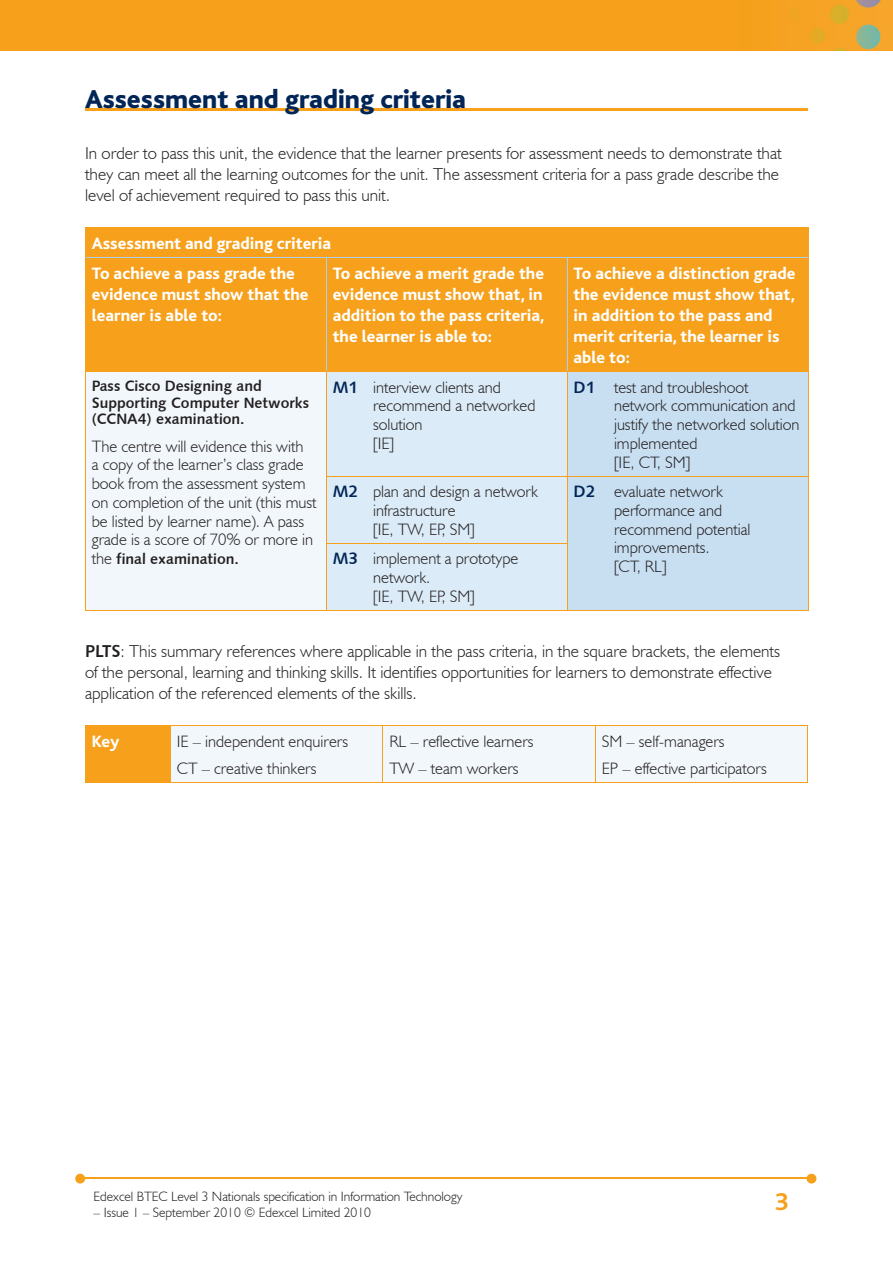
<style>
.page{position:relative;width:893px;height:1263px;background:#fff}
.page>*{position:absolute;margin:0;border:0;box-sizing:border-box;transform-origin:0 0}
.t1{font:800 27px "Bliss";color:#002556}
.t2{font:700 25.5px "Bliss";color:#f6a01b}
.t3{font:300 17.25px/21px "Humanist 521 BT";color:#231f20}
.t4{font:800 17.25px/21px "Bliss";color:#fff}
.t5{font:300 16.5px/18.8px "Humanist 521 BT";color:#231f20}
.t6{font:15px/16.5px "Humanist 531 BT Bold A";color:#231f20}
.t7{font:300 13.5px "Humanist 521 BT";color:#231f20}
.s1{font-family:"Humanist 521 BT";font-weight:300;font-size:16.5px}
.s2{font-family:"Humanist 531 BT Bold A";font-weight:400;color:#002556}
.s3{font-family:"Humanist 531 BT Bold A";font-weight:400}
</style>
<div class="page">
<img style="left:0;top:0;width:893px;height:51px">
<hr style="left:82px;top:1178px;width:728px;height:1px;background:#f6a01b">
<svg style="left:807px;top:1174px;width:9px;height:9px"></svg>
<svg style="left:75px;top:1174px;width:10px;height:9px"></svg>
<hr style="left:85px;top:108px;width:723px;height:2px;background:#f6a01b">
<div style="left:86px;top:228px;width:722px;height:143px;background:#f6a01b"></div>
<div style="left:85px;top:371px;width:241px;height:239px;background:#f2f7fb"></div>
<div style="left:327px;top:372px;width:240px;height:238px;background:#dbebf7"></div>
<div style="left:568px;top:372px;width:240px;height:238px;background:#c8dff2"></div>
<svg style="left:85px;top:228px;width:1px;height:29px"></svg>
<svg style="left:808px;top:228px;width:1px;height:29px"></svg>
<hr style="left:85px;top:227px;width:241px;height:1px;background:#f6a01b">
<hr style="left:326px;top:227px;width:241px;height:1px;background:#f6a01b">
<hr style="left:567px;top:227px;width:241px;height:1px;background:#f6a01b">
<hr style="left:85px;top:257px;width:1px;height:114px;background:#f6a01b">
<hr style="left:86px;top:257px;width:240px;height:1px;background:#accfed">
<hr style="left:326px;top:258px;width:1px;height:113px;background:#accfed">
<hr style="left:326px;top:257px;width:241px;height:1px;background:#accfed">
<hr style="left:567px;top:258px;width:1px;height:113px;background:#accfed">
<hr style="left:808px;top:257px;width:1px;height:114px;background:#f6a01b">
<hr style="left:567px;top:257px;width:241px;height:1px;background:#accfed">
<hr style="left:85px;top:372px;width:1px;height:104px;background:#f6a01b">
<hr style="left:85px;top:476px;width:1px;height:67px;background:#f6a01b">
<hr style="left:85px;top:543px;width:1px;height:67px;background:#f6a01b">
<hr style="left:85px;top:371px;width:241px;height:1px;background:#f6a01b">
<hr style="left:326px;top:372px;width:1px;height:104px;background:#f6a01b">
<hr style="left:326px;top:371px;width:241px;height:1px;background:#f6a01b">
<hr style="left:567px;top:372px;width:1px;height:104px;background:#f6a01b">
<hr style="left:808px;top:372px;width:1px;height:104px;background:#f6a01b">
<hr style="left:567px;top:371px;width:241px;height:1px;background:#f6a01b">
<hr style="left:326px;top:476px;width:1px;height:67px;background:#f6a01b">
<hr style="left:567px;top:476px;width:1px;height:67px;background:#f6a01b">
<hr style="left:808px;top:476px;width:1px;height:67px;background:#f6a01b">
<hr style="left:808px;top:543px;width:1px;height:67px;background:#f6a01b">
<hr style="left:326px;top:476px;width:241px;height:1px;background:#f6a01b">
<hr style="left:567px;top:476px;width:241px;height:1px;background:#f6a01b">
<hr style="left:326px;top:543px;width:1px;height:67px;background:#f6a01b">
<hr style="left:567px;top:543px;width:1px;height:67px;background:#f6a01b">
<hr style="left:85px;top:610px;width:241px;height:1px;background:#f6a01b">
<hr style="left:326px;top:610px;width:241px;height:1px;background:#f6a01b">
<hr style="left:567px;top:610px;width:241px;height:1px;background:#f6a01b">
<hr style="left:326px;top:543px;width:242px;height:1px;background:#f6a01b">
<div style="left:85px;top:725px;width:85px;height:57px;background:#f6a01b"></div>
<div style="left:171px;top:726px;width:636px;height:56px;background:#f2f7fb"></div>
<hr style="left:85px;top:782px;width:85px;height:1px;background:#f6a01b">
<hr style="left:170px;top:782px;width:213px;height:1px;background:#f6a01b">
<hr style="left:383px;top:782px;width:212px;height:1px;background:#f6a01b">
<hr style="left:595px;top:782px;width:213px;height:1px;background:#f6a01b">
<hr style="left:170px;top:726px;width:1px;height:56px;background:#f6a01b">
<hr style="left:383px;top:726px;width:1px;height:56px;background:#f6a01b">
<hr style="left:595px;top:726px;width:1px;height:56px;background:#f6a01b">
<hr style="left:807px;top:726px;width:1px;height:56px;background:#f6a01b">
<hr style="left:170px;top:725px;width:213px;height:1px;background:#f6a01b">
<hr style="left:383px;top:725px;width:212px;height:1px;background:#f6a01b">
<hr style="left:595px;top:725px;width:213px;height:1px;background:#f6a01b">
<h1 class="t1" style="left:85px;top:85px;width:383px">Assessment and grading criteria</h1>
<p class="t3" style="left:85px;top:142px;width:698px">In order to pass this unit, the evidence that the learner presents for assessment needs to demonstrate that they can meet all the learning outcomes for the unit. The assessment criteria for a pass grade describe the level of achievement required to pass this unit.</p>
<p class="t4" style="left:92px;top:229px;width:241px;line-height:30.2px">Assessment and grading criteria<br>To achieve a pass grade the</p>
<p class="t4" style="left:92px;top:284px;width:218px">evidence must show that the learner is able to:</p>
<p class="t4" style="left:333px;top:263px;width:213px;text-align:justify">To achieve a merit grade the evidence must show that, in addition to the pass criteria, the learner is able to:</p>
<p class="t4" style="left:574px;top:263px;width:224px">To achieve a distinction grade the evidence must show that, in addition to the pass and merit criteria, the learner is able to:</p>
<p class="t6" style="left:92px;top:378px;width:219px">Pass Cisco Designing and<br>Supporting Computer Networks (CCNA4) examination.</p>
<p class="t5" style="left:92px;top:436px;width:226px">The centre will evidence this with<br>a copy of the learner’s class grade book from the assessment system on completion of the unit (this must be listed by learner name). A pass grade is a score of 70% or more in</p>
<p class="t6" style="left:92px;top:550px;width:149px"><span class="s1">the</span> final examination.</p>
<p class="t5" style="left:373px;top:377px;width:164px;text-indent:-40px"><span class="s2">M1</span> interview clients and recommend a networked solution<br>[IE]</p>
<p class="t5" style="left:614px;top:377px;width:187px;text-indent:-40px"><span class="s2">D1</span> test and troubleshoot network communication and justify the networked solution implemented<br>[IE, CT, SM]</p>
<p class="t5" style="left:373px;top:482px;width:166px;text-indent:-40px"><span class="s2">M2</span> plan and design a network infrastructure<br>[IE, TW, EP, SM]</p>
<p class="t5" style="left:614px;top:482px;width:138px;text-indent:-40px"><span class="s2">D2</span> evaluate network performance and recommend potential improvements.<br>[CT, RL]</p>
<p class="t5" style="left:373px;top:549px;width:147px;text-indent:-40px"><span class="s2">M3</span> implement a prototype network.<br>[IE, TW, EP, SM]</p>
<p class="t3" style="left:85px;top:641px;width:697px"><span class="s3">PLTS</span>: This summary references where applicable in the pass criteria, in the square brackets, the elements of the personal, learning and thinking skills. It identifies opportunities for learners to demonstrate effective application of the referenced elements of the skills.</p>
<p class="t4" style="left:92px;top:731px;width:29px">Key</p>
<p class="t5" style="left:177px;top:727px;width:173px;line-height:27.3px">IE – independent enquirers<br>CT – creative thinkers</p>
<p class="t5" style="left:389px;top:727px;width:146px;line-height:27.3px">RL – reflective learners<br>TW – team workers</p>
<p class="t5" style="left:602px;top:727px;width:166px;line-height:27.3px">SM – self-managers<br>EP – effective participators</p>
<p class="t7" style="left:94px;top:1188px;width:370px">Edexcel BTEC Level 3 Nationals specification in Information Technology</p>
<p class="t7" style="left:94px;top:1204px;width:279px">– Issue 1 – September 2010 © Edexcel Limited 2010</p>
<h2 class="t2" style="left:775px;top:1189px;width:15px">3</h2>
</div>
